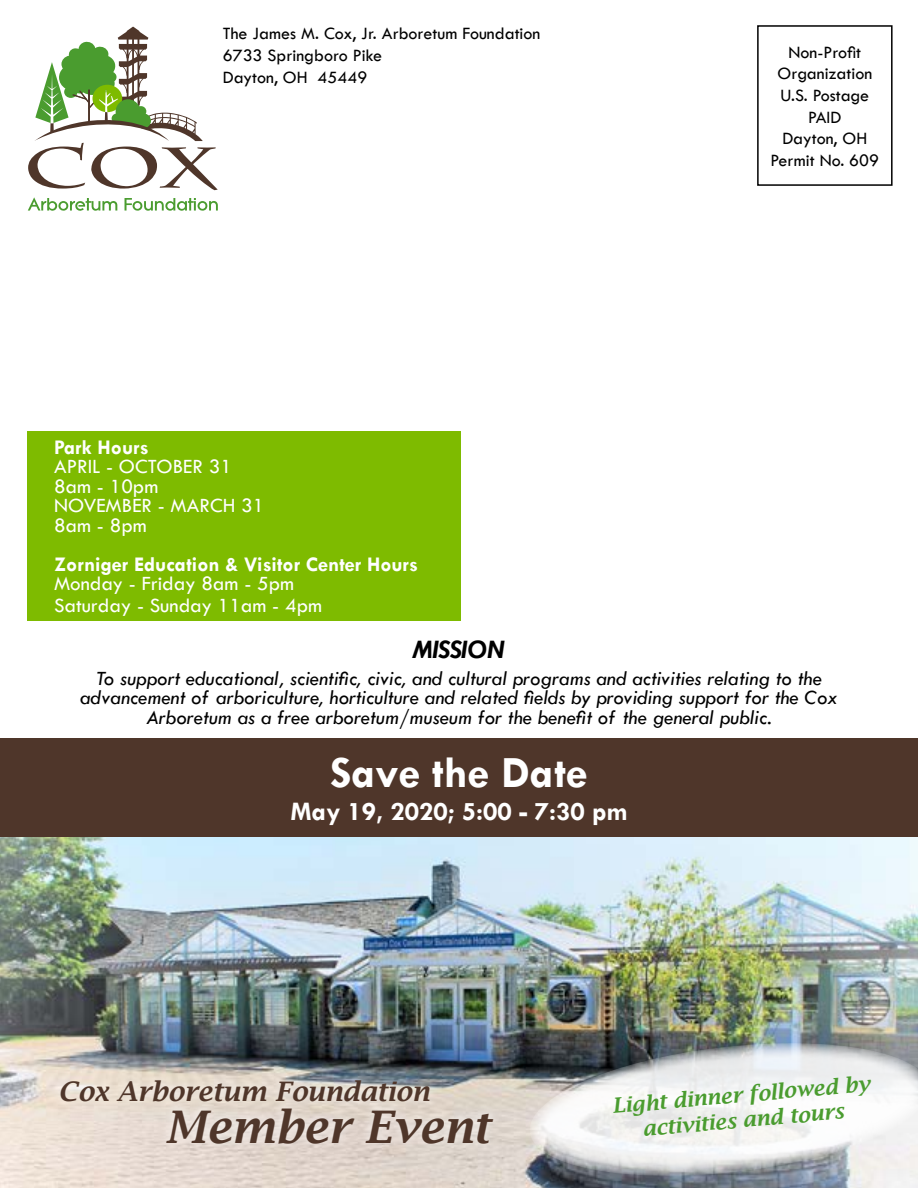
<style>
.page{position:relative;width:918px;height:1188px;background:#fff}
.page>*{position:absolute;margin:0;border:0;box-sizing:border-box;transform-origin:0 0}
.t1{font:700 45px "Tw Cen";color:#fff}
.t2{font:italic 600 45px "Lucida Bright";color:#4f362a}
.t3{font:700 27px "Tw Cen";color:#fff}
.t4{font:italic 600 27px "Lucida Bright";color:#4f362a}
.t5{font:italic 700 27px "Tw Cen";color:#000}
.t6{font:italic 21px/19.5px "Tw Cen";color:#000;text-align:center}
.t7{font:21px/19.5px "Tw Cen";color:#fff}
.t8{font:700 21px "Tw Cen";color:#fff}
.t9{font:italic 600 21px/25.2px "Lucida Bright";color:#4a9c2f;text-align:center}
.t10{font:18px/21.6px "Tw Cen";color:#000;text-align:center}
</style>
<div class="page">
<img style="left:0;top:837px;width:918px;height:351px">
<div style="left:757px;top:25px;width:136px;height:161px;border:2px solid #000"></div>
<div style="left:27px;top:431px;width:433px;height:189px;background:#7ebb00"></div>
<svg style="left:28px;top:197px;width:89px;height:14px"></svg>
<svg style="left:125px;top:198px;width:93px;height:13px"></svg>
<svg style="left:28px;top:27px;width:190px;height:163px"></svg>
<div style="left:0;top:739px;width:918px;height:98px;background:#4f362a"></div>
<div style="left:157px;top:1099px;width:345px;height:52px;background:#fff;opacity:.75"></div>
<div style="left:51px;top:1071px;width:387px;height:39px;background:#fff;opacity:.75"></div>
<svg style="left:526px;top:1035px;width:392px;height:149px"></svg>
<p class="t10" style="left:223px;top:23px;width:319px;text-align:left">The James M. Cox, Jr. Arboretum Foundation<br>6733 Springboro Pike<br>Dayton, OH 45449</p>
<p class="t8" style="left:54px;top:435px;width:96px">Park Hours</p>
<p class="t7" style="left:54px;top:457px;width:212px">APRIL - OCTOBER 31<br>8am - 10pm<br>NOVEMBER - MARCH 31<br>8am - 8pm</p>
<p class="t8" style="left:54px;top:552px;width:366px">Zorniger Education &amp; Visitor Center Hours</p>
<p class="t7" style="left:54px;top:573px;width:270px;line-height:21.6px">Monday - Friday 8am - 5pm<br>Saturday - Sunday 11am - 4pm</p>
<p class="t10" style="left:771px;top:41px;width:110px">Non-Profit<br>Organization<br>U.S. Postage<br>PAID<br>Dayton, OH<br>Permit No. 609</p>
<p class="t5" style="left:413px;top:633px;width:93px">MISSION</p>
<p class="t6" style="left:80px;top:668px;width:759px">To support educational, scientific, civic, and cultural programs and activities relating to the advancement of arboriculture, horticulture and related fields by providing support for the Cox<br>Arboretum as a free arboretum/museum for the benefit of the general public.</p>
<h1 class="t1" style="left:330px;top:746px;width:259px">Save the Date</h1>
<p class="t3" style="left:290px;top:795px;width:339px">May 19, 2020; 5:00 - 7:30 pm</p>
<p class="t4" style="left:58px;top:1076px;width:373px">Cox Arboretum Foundation</p>
<p class="t9" style="left:611px;top:1093px;width:260px;rotate:-5deg">Light dinner followed by activities and tours</p>
<h1 class="t2" style="left:165px;top:1101px;width:327px">Member Event</h1>
</div>
